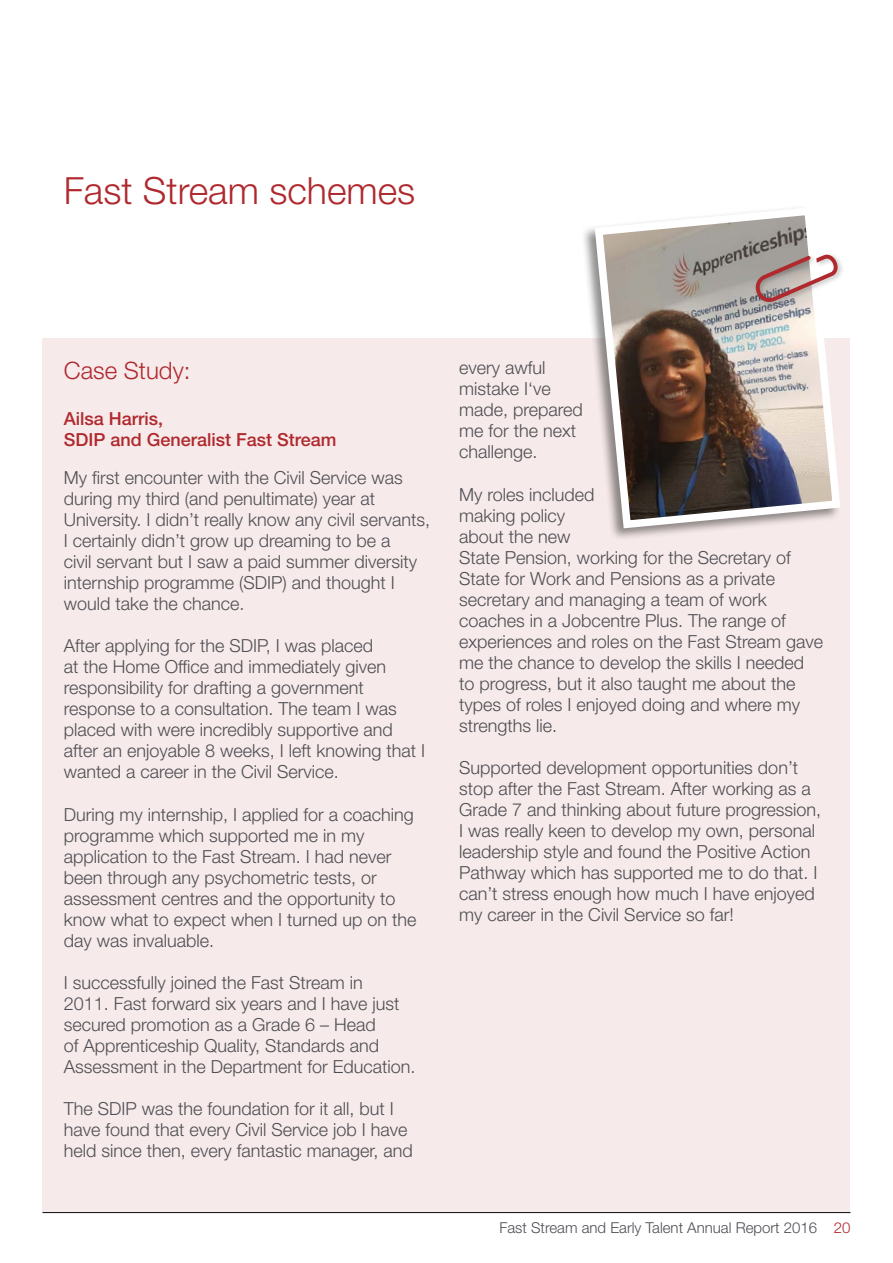
<style>
.page{position:relative;width:893px;height:1263px;background:#fff}
.page>*{position:absolute;margin:0;border:0;box-sizing:border-box;transform-origin:0 0}
.A_Heading{font:300 37.5px "Helvetica Neue LT Std";color:#af292e}
.B_Heading_Intro_Copy{font:300 24px "Helvetica Neue LT Std";color:#af292e}
.t1{font:300 18px/21px "Helvetica Neue LT Std";color:#4d4e53}
.C_Heading{font:500 18px/21px "Helvetica Neue LT Std";color:#af292e}
.t2{font:300 15px "Helvetica Neue LT Std";color:#4d4e53}
.s1{color:#af292e}
</style>
<div class="page">
<hr style="left:43px;top:1212px;width:807px;height:1px;background:#1d1d1b">
<div style="left:43px;top:338px;width:807px;height:874px;background:#f7eaea"></div>
<div style="left:581px;top:205px;width:260px;height:336px;background:#1d1d1b;opacity:.5"></div>
<img style="left:591px;top:205px;width:250px;height:327px">
<div style="left:754px;top:252px;width:90px;height:57px;background:#1d1d1b;opacity:.25"></div>
<svg style="left:755px;top:254px;width:83px;height:50px"></svg>
<p class="A_Heading" style="left:64px;top:168px;width:353px">Fast Stream schemes</p>
<p class="B_Heading_Intro_Copy" style="left:64px;top:355px;width:128px">Case Study:</p>
<p class="C_Heading" style="left:64px;top:408px;width:274px">Ailsa Harris,<br>SDIP and Generalist Fast Stream</p>
<p class="t1" style="left:64px;top:467px;width:368px">My first encounter with the Civil Service was during my third (and penultimate) year at University. I didn’t really know any civil servants, I certainly didn’t grow up dreaming to be a<br>civil servant but I saw a paid summer diversity internship programme (SDIP) and thought I would take the chance.</p>
<p class="t1" style="left:64px;top:635px;width:363px">After applying for the SDIP, I was placed<br>at the Home Office and immediately given responsibility for drafting a government response to a consultation. The team I was placed with were incredibly supportive and after an enjoyable 8 weeks, I left knowing that I wanted a career in the Civil Service.</p>
<p class="t1" style="left:64px;top:803px;width:354px">During my internship, I applied for a coaching programme which supported me in my application to the Fast Stream. I had never been through any psychometric tests, or assessment centres and the opportunity to know what to expect when I turned up on the day was invaluable.</p>
<p class="t1" style="left:64px;top:972px;width:353px">I successfully joined the Fast Stream in<br>2011. Fast forward six years and I have just secured promotion as a Grade 6 – Head<br>of Apprenticeship Quality, Standards and Assessment in the Department for Education.</p>
<p class="t1" style="left:64px;top:1098px;width:351px">The SDIP was the foundation for it all, but I have found that every Civil Service job I have held since then, every fantastic manager, and</p>
<p class="t1" style="left:459px;top:357px;width:125px">every awful mistake I‘ve made, prepared me for the next challenge.</p>
<p class="t1" style="left:459px;top:483px;width:365px">My roles included<br>making policy<br>about the new<br>State Pension, working for the Secretary of<br>State for Work and Pensions as a private secretary and managing a team of work coaches in a Jobcentre Plus. The range of experiences and roles on the Fast Stream gave me the chance to develop the skills I needed to progress, but it also taught me about the types of roles I enjoyed doing and where my strengths lie.</p>
<p class="t1" style="left:459px;top:757px;width:363px">Supported development opportunities don’t stop after the Fast Stream. After working as a Grade 7 and thinking about future progression, I was really keen to develop my own, personal leadership style and found the Positive Action Pathway which has supported me to do that. I can’t stress enough how much I have enjoyed my career in the Civil Service so far!</p>
<p class="t2" style="left:499px;top:1219px;width:352px">Fast Stream and Early Talent Annual Report 2016 <span class="s1">20</span></p>
</div>
